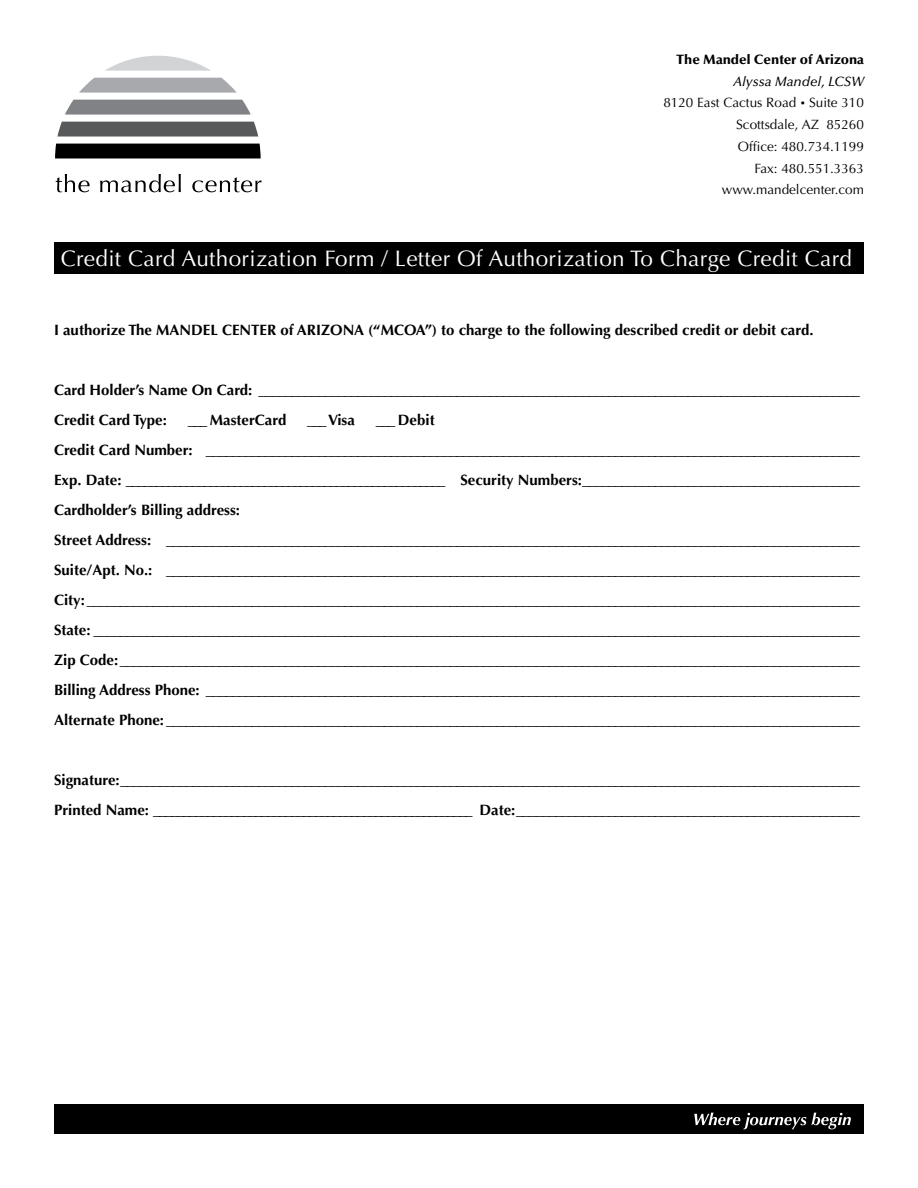
<style>
.page{position:relative;width:918px;height:1188px;background:#fff}
.page>*{position:absolute;margin:0;border:0;box-sizing:border-box;transform-origin:0 0}
.t1{font:22.5px "Optima";letter-spacing:.015em;color:#fff}
.t2{font:700 15px/30px "Optima";color:#000}
.t3{font:13.5px/21.8px "Optima";color:#000;text-align:right}
.t4{font:900 13.5px "Optima";color:#000}
.s1{font-weight:500;font-style:italic}
.s2{font-size:9px}
</style>
<div class="page">
<svg style="left:56px;top:174px;width:34px;height:18px"></svg>
<svg style="left:100px;top:174px;width:81px;height:18px"></svg>
<svg style="left:192px;top:177px;width:70px;height:15px"></svg>
<div style="left:55px;top:144px;width:206px;height:14px;background:#000"></div>
<svg style="left:57px;top:122px;width:201px;height:15px;background:#606163"></svg>
<svg style="left:65px;top:100px;width:186px;height:15px;background:#898a8d"></svg>
<svg style="left:79px;top:78px;width:158px;height:15px;background:#b1b2b5"></svg>
<svg style="left:105px;top:56px;width:106px;height:15px"></svg>
<div style="left:54px;top:1105px;width:810px;height:29px;background:#000"></div>
<svg style="left:694px;top:1113px;width:157px;height:16px"></svg>
<div style="left:54px;top:242px;width:810px;height:32px;background:#000"></div>
<p class="t4" style="left:677px;top:51px;width:189px">The Mandel Center of Arizona</p>
<p class="t3" style="left:663px;top:70px;width:202px"><span class="s1">Alyssa Mandel, LCSW<br></span>8120 East Cactus Road <span class="s2">•</span> Suite 310<br>Scottsdale, AZ 85260<br>Office: 480.734.1199<br>Fax: 480.551.3363 www.mandelcenter.com</p>
<h1 class="t1" style="left:61px;top:245px;width:793px">Credit Card Authorization Form / Letter Of Authorization To Charge Credit Card</h1>
<p class="t2" style="left:54px;top:315px;width:761px">I authorize The MANDEL CENTER of ARIZONA (“MCOA”) to charge to the following described credit or debit card.</p>
<p class="t2" style="left:54px;top:375px;width:808px">Card Holder’s Name On Card: ___________________________________________________________________________________________<br>Credit Card Type:</p>
<p class="t2" style="left:54px;top:405px;width:808px;text-indent:322px">___ Debit<br>Credit Card Number: ___________________________________________________________________________________________________ Exp. Date: _____________________________________________________ Security Numbers:__________________________________________ Cardholder’s Billing address:<br>Street Address: _________________________________________________________________________________________________________ Suite/Apt. No.: _________________________________________________________________________________________________________ City: _____________________________________________________________________________________________________________________ State: ____________________________________________________________________________________________________________________ Zip Code: ________________________________________________________________________________________________________________ Billing Address Phone: ___________________________________________________________________________________________________ Alternate Phone: _________________________________________________________________________________________________________</p>
<p class="t2" style="left:188px;top:405px;width:100px">___ MasterCard</p>
<p class="t2" style="left:307px;top:405px;width:49px">___ Visa</p>
<p class="t2" style="left:54px;top:765px;width:808px">Signature:________________________________________________________________________________________________________________<br>Printed Name: _____________________________________________________ Date:____________________________________________________</p>
</div>
